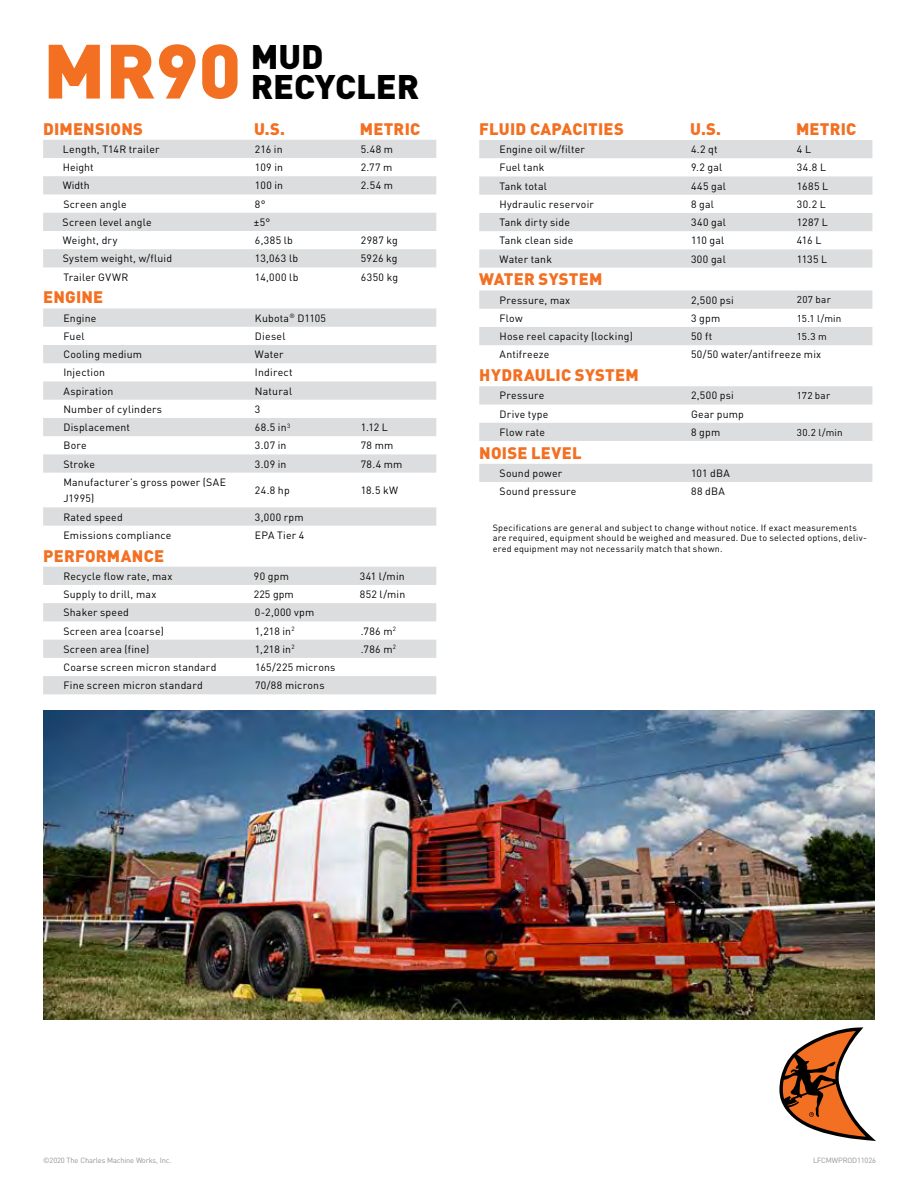
<style>
.page{position:relative;width:918px;height:1188px;background:#fff}
.page>*{position:absolute;margin:0;border:0;box-sizing:border-box;transform-origin:0 0}
.t1{font:900 75.6px "DIN Pro";color:#f36f21}
.t2{font:900 33.75px/29.7px "DIN Pro";color:#000}
.t3{font:900 16.5px "DIN Pro";letter-spacing:.01em;color:#f36f21}
.t4{font:10.5px/16.5px "DIN Pro";letter-spacing:.025em;color:#000}
.t5{font:9.9px "DIN Pro";letter-spacing:.02em;color:#000}
.t6{font:9px/10.8px "DIN Pro";letter-spacing:.03em;color:#000}
.t7{font:7.5px "DIN Pro";letter-spacing:-.02em;color:#939598}
</style>
<div class="page">
<img style="left:43px;top:711px;width:832px;height:309px">
<svg style="left:43px;top:140px;width:393px;height:554px"></svg>
<svg style="left:479px;top:140px;width:393px;height:342px"></svg>
<svg style="left:779px;top:1027px;width:97px;height:114px"></svg>
<h1 class="t1" style="left:43px;top:6px;width:200px">MR90</h1>
<h2 class="t2" style="left:251px;top:37px;width:170px">MUD<br>RECYCLER</h2>
<h3 class="t3" style="left:43px;top:115px;width:101px">DIMENSIONS</h3>
<h3 class="t3" style="left:254px;top:115px;width:32px">U.S.</h3>
<h3 class="t3" style="left:360px;top:115px;width:62px">METRIC</h3>
<p class="t4" style="left:63px;top:140px;width:98px">Length, T14R trailer</p>
<p class="t4" style="left:255px;top:140px;width:29px">216 in</p>
<p class="t4" style="left:361px;top:140px;width:34px">5.48 m</p>
<p class="t4" style="left:63px;top:158px;width:32px">Height</p>
<p class="t4" style="left:255px;top:158px;width:30px">109 in</p>
<p class="t4" style="left:361px;top:158px;width:33px">2.77 m</p>
<p class="t4" style="left:63px;top:176px;width:28px">Width</p>
<p class="t4" style="left:255px;top:176px;width:30px">100 in</p>
<p class="t4" style="left:361px;top:176px;width:34px">2.54 m</p>
<p class="t4" style="left:63px;top:195px;width:65px">Screen angle</p>
<p class="t4" style="left:255px;top:195px;width:12px">8°</p>
<p class="t4" style="left:63px;top:213px;width:91px">Screen level angle</p>
<p class="t4" style="left:254px;top:213px;width:18px">±5°</p>
<p class="t4" style="left:63px;top:231px;width:56px">Weight, dry</p>
<p class="t4" style="left:255px;top:231px;width:39px">6,385 lb</p>
<p class="t4" style="left:361px;top:231px;width:39px">2987 kg</p>
<p class="t4" style="left:63px;top:249px;width:111px">System weight, w/fluid</p>
<p class="t4" style="left:255px;top:249px;width:45px">13,063 lb</p>
<p class="t4" style="left:361px;top:249px;width:38px">5926 kg</p>
<p class="t4" style="left:63px;top:268px;width:66px">Trailer GVWR</p>
<p class="t4" style="left:255px;top:268px;width:45px">14,000 lb</p>
<p class="t4" style="left:361px;top:268px;width:39px">6350 kg</p>
<h3 class="t3" style="left:43px;top:283px;width:62px">ENGINE</h3>
<p class="t4" style="left:63px;top:309px;width:35px">Engine</p>
<p class="t4" style="left:255px;top:309px;width:73px">Kubota<sup>®</sup> D1105</p>
<p class="t4" style="left:63px;top:327px;width:23px">Fuel</p>
<p class="t4" style="left:255px;top:327px;width:32px">Diesel</p>
<p class="t4" style="left:63px;top:345px;width:80px">Cooling medium</p>
<p class="t4" style="left:255px;top:345px;width:30px">Water</p>
<p class="t4" style="left:63px;top:363px;width:43px">Injection</p>
<p class="t4" style="left:255px;top:363px;width:39px">Indirect</p>
<p class="t4" style="left:63px;top:382px;width:52px">Aspiration</p>
<p class="t4" style="left:255px;top:382px;width:39px">Natural</p>
<p class="t4" style="left:63px;top:400px;width:100px">Number of cylinders</p>
<p class="t4" style="left:255px;top:400px;width:7px">3</p>
<p class="t4" style="left:63px;top:418px;width:68px">Displacement</p>
<p class="t4" style="left:255px;top:418px;width:37px">68.5 in<sup>3</sup></p>
<p class="t4" style="left:361px;top:418px;width:28px">1.12 L</p>
<p class="t4" style="left:63px;top:436px;width:25px">Bore</p>
<p class="t4" style="left:255px;top:436px;width:33px">3.07 in</p>
<p class="t4" style="left:361px;top:436px;width:34px">78 mm</p>
<p class="t4" style="left:63px;top:454px;width:33px">Stroke</p>
<p class="t4" style="left:255px;top:454px;width:33px">3.09 in</p>
<p class="t4" style="left:361px;top:454px;width:43px">78.4 mm</p>
<p class="t4" style="left:63px;top:473px;width:164px">Manufacturer’s gross power (SAE<br>J1995)</p>
<p class="t4" style="left:255px;top:481px;width:36px">24.8 hp</p>
<p class="t4" style="left:361px;top:481px;width:39px">18.5 kW</p>
<p class="t4" style="left:63px;top:507px;width:61px">Rated speed</p>
<p class="t4" style="left:255px;top:507px;width:50px">3,000 rpm</p>
<p class="t4" style="left:63px;top:526px;width:110px">Emissions compliance</p>
<p class="t4" style="left:255px;top:526px;width:51px">EPA Tier 4</p>
<h3 class="t3" style="left:43px;top:541px;width:122px">PERFORMANCE</h3>
<p class="t4" style="left:63px;top:567px;width:111px">Recycle flow rate, max</p>
<p class="t4" style="left:254px;top:567px;width:37px">90 gpm</p>
<p class="t4" style="left:360px;top:567px;width:46px">341 l/min</p>
<p class="t4" style="left:63px;top:585px;width:94px">Supply to drill, max</p>
<p class="t4" style="left:254px;top:585px;width:41px">225 gpm</p>
<p class="t4" style="left:360px;top:585px;width:47px">852 l/min</p>
<p class="t4" style="left:63px;top:603px;width:67px">Shaker speed</p>
<p class="t4" style="left:255px;top:603px;width:61px">0-2,000 vpm</p>
<p class="t4" style="left:63px;top:621px;width:102px">Screen area (coarse)</p>
<p class="t4" style="left:255px;top:621px;width:41px">1,218 in<sup>2</sup></p>
<p class="t4" style="left:361px;top:621px;width:37px">.786 m<sup>2</sup></p>
<p class="t4" style="left:63px;top:640px;width:87px">Screen area (fine)</p>
<p class="t4" style="left:255px;top:640px;width:41px">1,218 in<sup>2</sup></p>
<p class="t4" style="left:361px;top:640px;width:37px">.786 m<sup>2</sup></p>
<p class="t4" style="left:63px;top:658px;width:155px">Coarse screen micron standard</p>
<p class="t4" style="left:255px;top:658px;width:82px">165/225 microns</p>
<p class="t4" style="left:63px;top:676px;width:141px">Fine screen micron standard</p>
<p class="t4" style="left:255px;top:676px;width:71px">70/88 microns</p>
<h3 class="t3" style="left:479px;top:115px;width:146px">FLUID CAPACITIES</h3>
<h3 class="t3" style="left:690px;top:115px;width:32px">U.S.</h3>
<h3 class="t3" style="left:796px;top:115px;width:62px">METRIC</h3>
<p class="t4" style="left:500px;top:140px;width:87px">Engine oil w/filter</p>
<p class="t4" style="left:691px;top:140px;width:28px">4.2 qt</p>
<p class="t4" style="left:797px;top:140px;width:16px">4 L</p>
<p class="t4" style="left:500px;top:158px;width:47px">Fuel tank</p>
<p class="t4" style="left:691px;top:158px;width:33px">9.2 gal</p>
<p class="t4" style="left:797px;top:158px;width:31px">34.8 L</p>
<p class="t4" style="left:500px;top:177px;width:49px">Tank total</p>
<p class="t4" style="left:691px;top:177px;width:36px">445 gal</p>
<p class="t4" style="left:797px;top:177px;width:33px">1685 L</p>
<p class="t4" style="left:500px;top:195px;width:96px">Hydraulic reservoir</p>
<p class="t4" style="left:691px;top:195px;width:24px">8 gal</p>
<p class="t4" style="left:797px;top:195px;width:30px">30.2 L</p>
<p class="t4" style="left:500px;top:213px;width:72px">Tank dirty side</p>
<p class="t4" style="left:691px;top:213px;width:36px">340 gal</p>
<p class="t4" style="left:797px;top:213px;width:33px">1287 L</p>
<p class="t4" style="left:500px;top:231px;width:75px">Tank clean side</p>
<p class="t4" style="left:691px;top:231px;width:35px">110 gal</p>
<p class="t4" style="left:797px;top:231px;width:26px">416 L</p>
<p class="t4" style="left:500px;top:249px;width:54px">Water tank</p>
<p class="t4" style="left:691px;top:249px;width:36px">300 gal</p>
<p class="t4" style="left:797px;top:249px;width:32px">1135 L</p>
<h3 class="t3" style="left:479px;top:265px;width:125px">WATER SYSTEM</h3>
<p class="t4" style="left:500px;top:291px;width:72px">Pressure, max</p>
<p class="t4" style="left:691px;top:291px;width:44px">2,500 psi</p>
<p class="t5" style="left:797px;top:292px;width:35px">207 bar</p>
<p class="t4" style="left:500px;top:309px;width:25px">Flow</p>
<p class="t4" style="left:691px;top:309px;width:31px">3 gpm</p>
<p class="t5" style="left:797px;top:310px;width:46px">15.1 l/min</p>
<p class="t4" style="left:500px;top:327px;width:135px">Hose reel capacity (locking)</p>
<p class="t4" style="left:691px;top:327px;width:23px">50 ft</p>
<p class="t5" style="left:797px;top:329px;width:31px">15.3 m</p>
<p class="t4" style="left:500px;top:345px;width:52px">Antifreeze</p>
<p class="t4" style="left:691px;top:345px;width:132px">50/50 water/antifreeze mix</p>
<h3 class="t3" style="left:479px;top:361px;width:161px">HYDRAULIC SYSTEM</h3>
<p class="t4" style="left:500px;top:386px;width:46px">Pressure</p>
<p class="t4" style="left:691px;top:386px;width:44px">2,500 psi</p>
<p class="t5" style="left:797px;top:388px;width:35px">172 bar</p>
<p class="t4" style="left:500px;top:405px;width:51px">Drive type</p>
<p class="t4" style="left:691px;top:405px;width:54px">Gear pump</p>
<p class="t4" style="left:500px;top:423px;width:47px">Flow rate</p>
<p class="t4" style="left:691px;top:423px;width:31px">8 gpm</p>
<p class="t5" style="left:797px;top:424px;width:47px">30.2 l/min</p>
<h3 class="t3" style="left:479px;top:439px;width:104px">NOISE LEVEL</h3>
<p class="t4" style="left:500px;top:464px;width:64px">Sound power</p>
<p class="t4" style="left:691px;top:464px;width:40px">101 dBA</p>
<p class="t4" style="left:500px;top:482px;width:78px">Sound pressure</p>
<p class="t4" style="left:691px;top:482px;width:35px">88 dBA</p>
<p class="t6" style="left:493px;top:521px;width:376px">Specifications are general and subject to change without notice. If exact measurements are required, equipment should be weighed and measured. Due to selected options, deliv&shy;ered equipment may not necessarily match that shown.</p>
<p class="t7" style="left:43px;top:1155px;width:130px">©2020 The Charles Machine Works, Inc.</p>
<p class="t7" style="left:813px;top:1155px;width:64px">LFCMWPROD11026</p>
</div>
